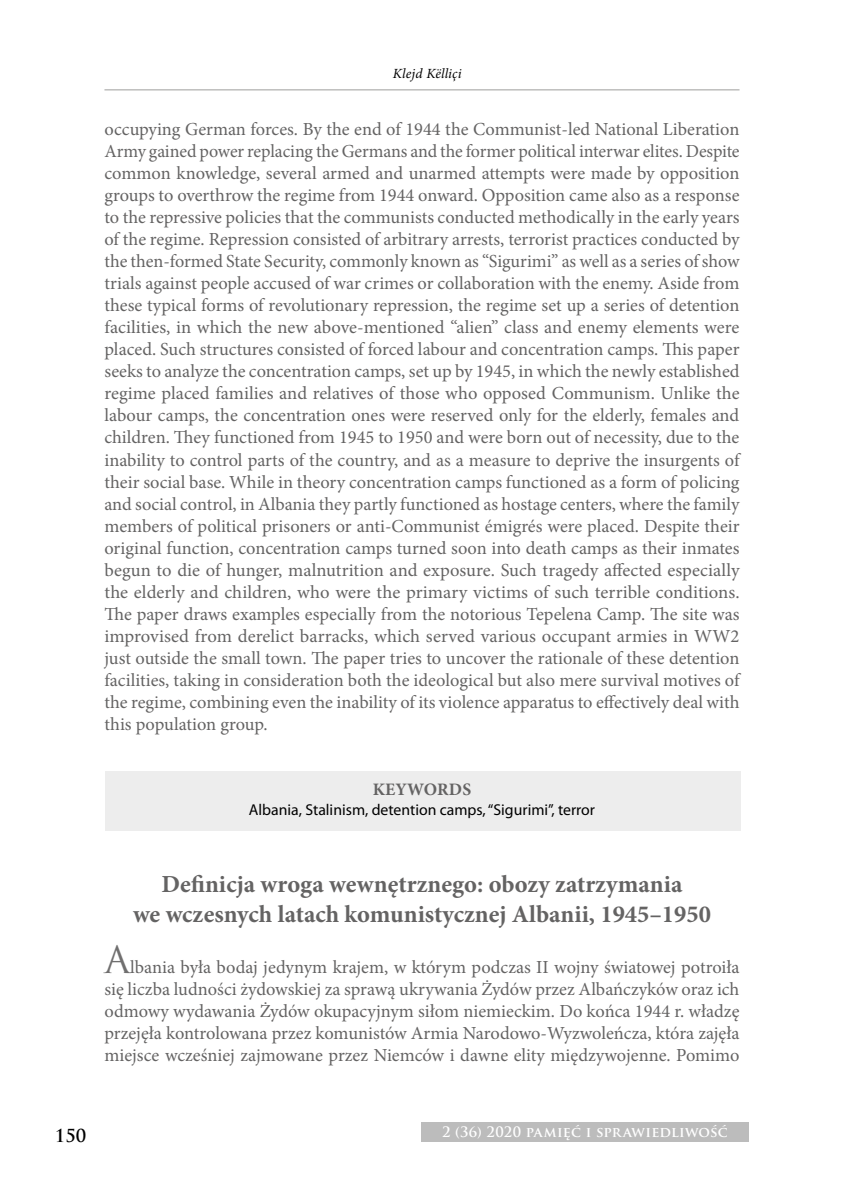
<style>
.page{position:relative;width:844px;height:1202px;background:#fff}
.page>*{position:absolute;margin:0;border:0;box-sizing:border-box;transform-origin:0 0}
.t1{font:700 24.5px/29.4px "Minion Pro";color:#646363;text-align:center}
.t2{font:18.38px/22.1px "Minion Pro";color:#646363;text-align:justify}
.t3{font:700 17.5px "Minion Pro";letter-spacing:.01em;color:#646363}
.t4{font:700 17.5px "Trajan Pro";color:#000}
.t5{font:15.75px "Myriad Pro";color:#000}
.t6{font:700 14px "Trajan Pro";letter-spacing:.01em;color:#fff}
.t7{font:italic 14px "Minion Pro";letter-spacing:.01em;color:#000}
.s1{font-family:"Trajan Pro";font-size:36.75px;color:#706f6f}
</style>
<div class="page">
<hr style="left:104px;top:89px;width:635px;height:1px;background:#9d9d9c">
<div style="left:421px;top:1121px;width:328px;height:20px;background:#bcbcbc"></div>
<div style="left:105px;top:771px;width:635px;height:59px;background:#ededed"></div>
<p class="t7" style="left:393px;top:64px;width:70px">Klejd Këlliçi</p>
<p class="t2" style="left:104px;top:118px;width:637px">occupying German forces. By the end of 1944 the Communist-led National Liberation Army gained power replacing the Germans and the former political interwar elites. Despite common knowledge, several armed and unarmed attempts were made by opposition groups to overthrow the regime from 1944 onward. Opposition came also as a response to the repressive policies that the communists conducted methodically in the early years of the regime. Repression consisted of arbitrary arrests, terrorist practices conducted by the then-formed State Security, commonly known as “Sigurimi” as well as a series of show trials against people accused of war crimes or collaboration with the enemy. Aside from these typical forms of revolutionary repression, the regime set up a series of detention facilities, in which the new above-mentioned “alien” class and enemy elements were placed. Such structures consisted of forced labour and concentration camps. This paper seeks to analyze the concentration camps, set up by 1945, in which the newly established regime placed families and relatives of those who opposed Communism. Unlike the labour camps, the concentration ones were reserved only for the elderly, females and children. They functioned from 1945 to 1950 and were born out of necessity, due to the inability to control parts of the country, and as a measure to deprive the insurgents of their social base. While in theory concentration camps functioned as a form of policing and social control, in Albania they partly functioned as hostage centers, where the family members of political prisoners or anti-Communist émigrés were placed. Despite their original function, concentration camps turned soon into death camps as their inmates begun to die of hunger, malnutrition and exposure. Such tragedy affected especially the elderly and children, who were the primary victims of such terrible conditions.<br>The paper draws examples especially from the notorious Tepelena Camp. The site was improvised from derelict barracks, which served various occupant armies in WW2 just outside the small town. The paper tries to uncover the rationale of these detention facilities, taking in consideration both the ideological but also mere survival motives of the regime, combining even the inability of its violence apparatus to effectively deal with this population group.</p>
<p class="t3" style="left:373px;top:776px;width:100px">KEYWORDS</p>
<p class="t5" style="left:249px;top:799px;width:348px">Albania, Stalinism, detention camps, “Sigurimi”, terror</p>
<h1 class="t1" style="left:133px;top:869px;width:579px">Definicja wroga wewnętrznego: obozy zatrzymania<br>we wczesnych latach komunistycznej Albanii, 1945–1950</h1>
<p class="t2" style="left:104px;top:955px;width:636px"><span class="s1">A</span>lbania była bodaj jedynym krajem, w którym podczas II wojny światowej potroiła się liczba ludności żydowskiej za sprawą ukrywania Żydów przez Albańczyków oraz ich odmowy wydawania Żydów okupacyjnym siłom niemieckim. Do końca 1944 r. władzę przejęła kontrolowana przez komunistów Armia Narodowo-Wyzwoleńcza, która zajęła miejsce wcześniej zajmowane przez Niemców i dawne elity międzywojenne. Pomimo</p>
<p class="t4" style="left:55px;top:1124px;width:33px">150</p>
<p class="t6" style="left:442px;top:1122px;width:287px">2 (36) 2020 PAMIĘĆ I SPRAWIEDLIWOŚĆ</p>
</div>
